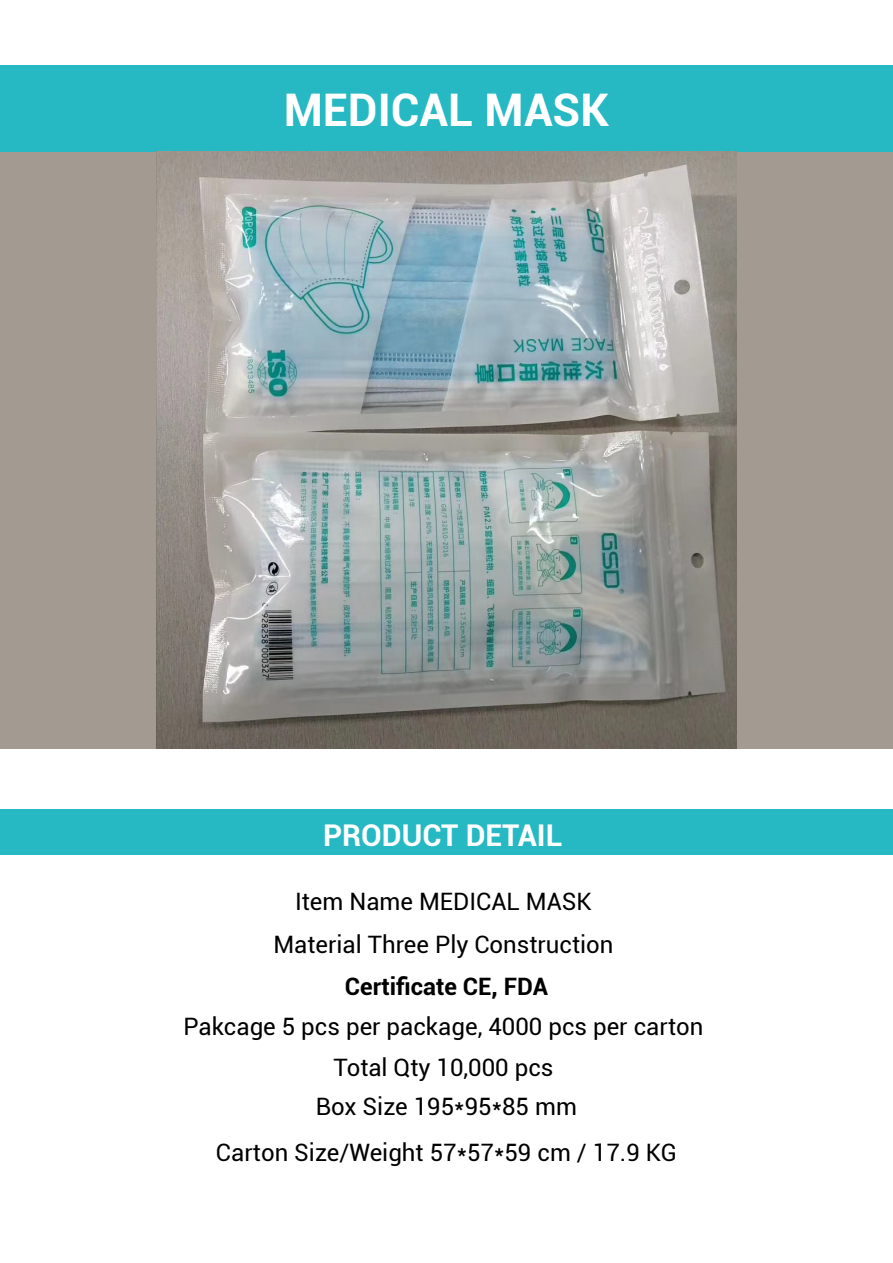
<style>
.page{position:relative;width:893px;height:1263px;background:#fff}
.page>*{position:absolute;margin:0;border:0;box-sizing:border-box;transform-origin:0 0}
.t1{font:700 45px "Roboto";color:#fff}
.t2{font:700 30px "Roboto";color:#fff}
.t3{font:24px/40px "Roboto";color:#000;text-align:center}
.t4{font:700 24px "Roboto";color:#000}
</style>
<div class="page">
<div style="left:0;top:66px;width:893px;height:86px;background:#26b9c3"></div>
<div style="left:0;top:152px;width:893px;height:596px;background:#a39b92"></div>
<img style="left:157px;top:152px;width:579px;height:596px">
<div style="left:0;top:810px;width:893px;height:45px;background:#26b9c3"></div>
<h1 class="t1" style="left:284px;top:78px;width:327px">MEDICAL MASK</h1>
<p class="t2" style="left:323px;top:814px;width:241px">PRODUCT DETAIL</p>
<p class="t3" style="left:273px;top:878px;width:342px;line-height:43.3px">Item Name MEDICAL MASK<br>Material Three Ply Construction</p>
<p class="t4" style="left:345px;top:969px;width:205px">Certificate CE, FDA</p>
<p class="t3" style="left:183px;top:1006px;width:521px">Pakcage 5 pcs per package, 4000 pcs per carton<br>Total Qty 10,000 pcs<br>Box Size 195*95*85 mm</p>
<p class="t3" style="left:216px;top:1131px;width:462px">Carton Size/Weight 57*57*59 cm / 17.9 KG</p>
</div>
